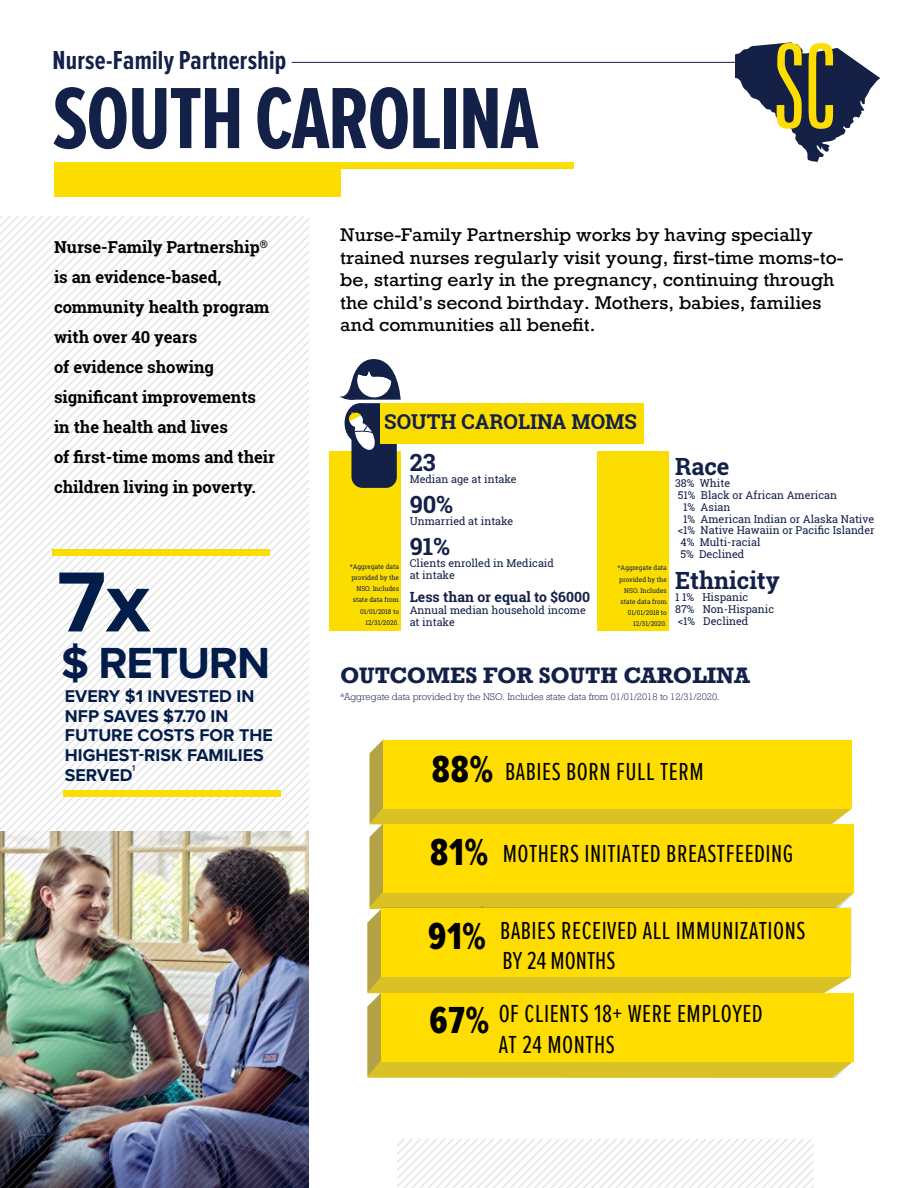
<style>
.page{position:relative;width:918px;height:1188px;background:#fff}
.page>*{position:absolute;margin:0;border:0;box-sizing:border-box;transform-origin:0 0}
.t1{font:300 extra-condensed 115.5px "Zurich BT";color:#fede00}
.t2{font:700 90px "Proxima Nova Ex Cn";letter-spacing:-.02em;color:#132048}
.t3{font:700 88.2px "Proxima Nova";color:#021d49}
.t4{font:700 45.15px "Proxima Nova";letter-spacing:-.025em;color:#021d49}
.t5{font:39.15px "Proxima Nova Ex Cn Extrabld";color:#000}
.t6{font:700 27px "Proxima Nova Ex Cn";letter-spacing:.01em;color:#132048}
.t7{font:25.5px/30.6px "Proxima Nova Ex Cn";letter-spacing:.02em;color:#000}
.t8{font:700 23.7px "Roboto Slab";color:#132048}
.t9{font:700 21px "Rockwell Nova";color:#132048}
.t10{font:700 20.55px "Roboto Slab";color:#132048}
.t11{font:700 17.7px/19.6px "Proxima Nova";color:#021d49}
.t12{font:17.25px/22.5px "Rockwell Nova";color:#000;scale:1.04 1}
.t13{font:700 16.5px/30px "Roboto Slab";color:#000}
.t14{font:700 13.95px "Roboto Slab";color:#132048}
.t15{font:10.8px/11.9px "Roboto Slab";color:#132048}
.t16{font:300 9px "Rockwell Nova";color:#132048}
.t17{font:600 9px "Proxima Nova Ex Cn";color:#132048}
.t18{font:6.6px/11.1px "Roboto Slab";color:#132048;text-align:right}
.s1{font-family:"Proxima Nova Ex Cn Extrabld";font-size:39.15px}
</style>
<div class="page">
<img style="left:0;top:217px;width:309px;height:971px">
<div style="left:54px;top:162px;width:520px;height:7px;background:#fbde00"></div>
<div style="left:54px;top:167px;width:286px;height:29px;background:#fbde00"></div>
<hr style="left:292px;top:62px;width:564px;height:1px;background:#132048">
<svg style="left:398px;top:1139px;width:416px;height:49px"></svg>
<div style="left:52px;top:550px;width:218px;height:6px;background:#fbde00"></div>
<div style="left:63px;top:790px;width:217px;height:7px;background:#fbde00"></div>
<svg style="left:367px;top:739px;width:487px;height:339px;background:#f1d313"></svg>
<div style="left:381px;top:993px;width:472px;height:68px;background:#fd0"></div>
<div style="left:381px;top:909px;width:470px;height:68px;background:#fd0"></div>
<div style="left:597px;top:451px;width:71px;height:180px;background:#fbde00"></div>
<div style="left:329px;top:451px;width:72px;height:180px;background:#fbde00"></div>
<div style="left:351px;top:403px;width:46px;height:85px;background:#132048;border-radius:11px"></div>
<div style="left:345px;top:403px;width:30px;height:40px;background:#132048;border-radius:50%"></div>
<svg style="left:347px;top:411px;width:28px;height:40px"></svg>
<div style="left:380px;top:403px;width:264px;height:41px;background:#fbde00"></div>
<svg style="left:340px;top:359px;width:61px;height:41px"></svg>
<svg style="left:735px;top:42px;width:145px;height:120px"></svg>
<h3 class="t6" style="left:52px;top:47px;width:235px">Nurse-Family Partnership</h3>
<h2 class="t2" style="left:52px;top:77px;width:488px">SOUTH CAROLINA</h2>
<h1 class="t1" style="left:773px;top:24px;width:64px">SC</h1>
<h3 class="t13" style="left:54px;top:231px;width:223px">Nurse-Family Partnership<sup>® </sup>is an evidence-based, community health program with over 40 years<br>of evidence showing significant improvements in the health and lives<br>of first-time moms and their children living in poverty.</h3>
<h3 class="t3" style="left:57px;top:536px;width:95px">7x</h3>
<h3 class="t4" style="left:61px;top:629px;width:210px">$ RETURN</h3>
<h3 class="t11" style="left:65px;top:686px;width:209px">EVERY $1 INVESTED IN<br>NFP SAVES $7.70 IN<br>FUTURE COSTS FOR THE<br>HIGHEST-RISK FAMILIES<br>SERVED</h3>
<p class="t17" style="left:132px;top:764px;width:4px">1</p>
<p class="t12" style="left:340px;top:224px;width:486px">Nurse-Family Partnership works by having specially trained nurses regularly visit young, first-time moms-to&shy;be, starting early in the pregnancy, continuing through the child’s second birthday. Mothers, babies, families and communities all benefit.</p>
<h3 class="t10" style="left:384px;top:407px;width:254px">SOUTH CAROLINA MOMS</h3>
<h3 class="t8" style="left:410px;top:446px;width:27px">23</h3>
<p class="t15" style="left:410px;top:473px;width:109px">Median age at intake</p>
<h3 class="t8" style="left:410px;top:488px;width:45px">90%</h3>
<p class="t15" style="left:410px;top:515px;width:105px">Unmarried at intake</p>
<h3 class="t8" style="left:410px;top:530px;width:42px">91%</h3>
<p class="t15" style="left:410px;top:557px;width:146px">Clients enrolled in Medicaid at intake</p>
<p class="t14" style="left:410px;top:588px;width:182px">Less than or equal to $6000</p>
<p class="t15" style="left:410px;top:604px;width:178px">Annual median household income at intake</p>
<p class="t18" style="left:350px;top:561px;width:51px">*Aggregate data provided by the<br>NSO. Includes state data from<br>01/01/2018 to<br>12/31/2020.</p>
<p class="t18" style="left:618px;top:562px;width:51px">*Aggregate data provided by the<br>NSO. Includes state data from<br>01/01/2018 to<br>12/31/2020.</p>
<h3 class="t8" style="left:675px;top:450px;width:56px">Race</h3>
<p class="t15" style="left:675px;top:477px;width:57px">38% White</p>
<p class="t15" style="left:678px;top:489px;width:161px">51% Black or African American</p>
<p class="t15" style="left:683px;top:501px;width:49px">1% Asian</p>
<p class="t15" style="left:683px;top:513px;width:193px">1% American Indian or Alaska Native</p>
<p class="t15" style="left:678px;top:524px;width:198px">&lt;1% Native Hawaiin or Pacific Islander</p>
<p class="t15" style="left:680px;top:536px;width:82px">4% Multi-racial</p>
<p class="t15" style="left:680px;top:548px;width:65px">5% Declined</p>
<h3 class="t8" style="left:675px;top:565px;width:106px">Ethnicity</h3>
<p class="t15" style="left:675px;top:591px;width:101px">1 1% Hispanic<br>87% Non-Hispanic &lt;1% Declined</p>
<h3 class="t9" style="left:340px;top:662px;width:411px">OUTCOMES FOR SOUTH CAROLINA</h3>
<p class="t16" style="left:340px;top:691px;width:381px">*Aggregate data provided by the NSO. Includes state data from 01/01/2018 to 12/31/2020.</p>
<h3 class="t7" style="left:432px;top:757px;width:273px"><span class="s1">88%</span> BABIES BORN FULL TERM</h3>
<h3 class="t7" style="left:430px;top:839px;width:365px"><span class="s1">81%</span> MOTHERS INITIATED BREASTFEEDING</h3>
<h3 class="t5" style="left:428px;top:918px;width:59px">91%</h3>
<h3 class="t7" style="left:500px;top:916px;width:307px">BABIES RECEIVED ALL IMMUNIZATIONS<br>BY 24 MONTHS</h3>
<h3 class="t5" style="left:430px;top:1002px;width:61px">67%</h3>
<h3 class="t7" style="left:499px;top:1000px;width:266px">OF CLIENTS 18+ WERE EMPLOYED<br>AT 24 MONTHS</h3>
</div>
